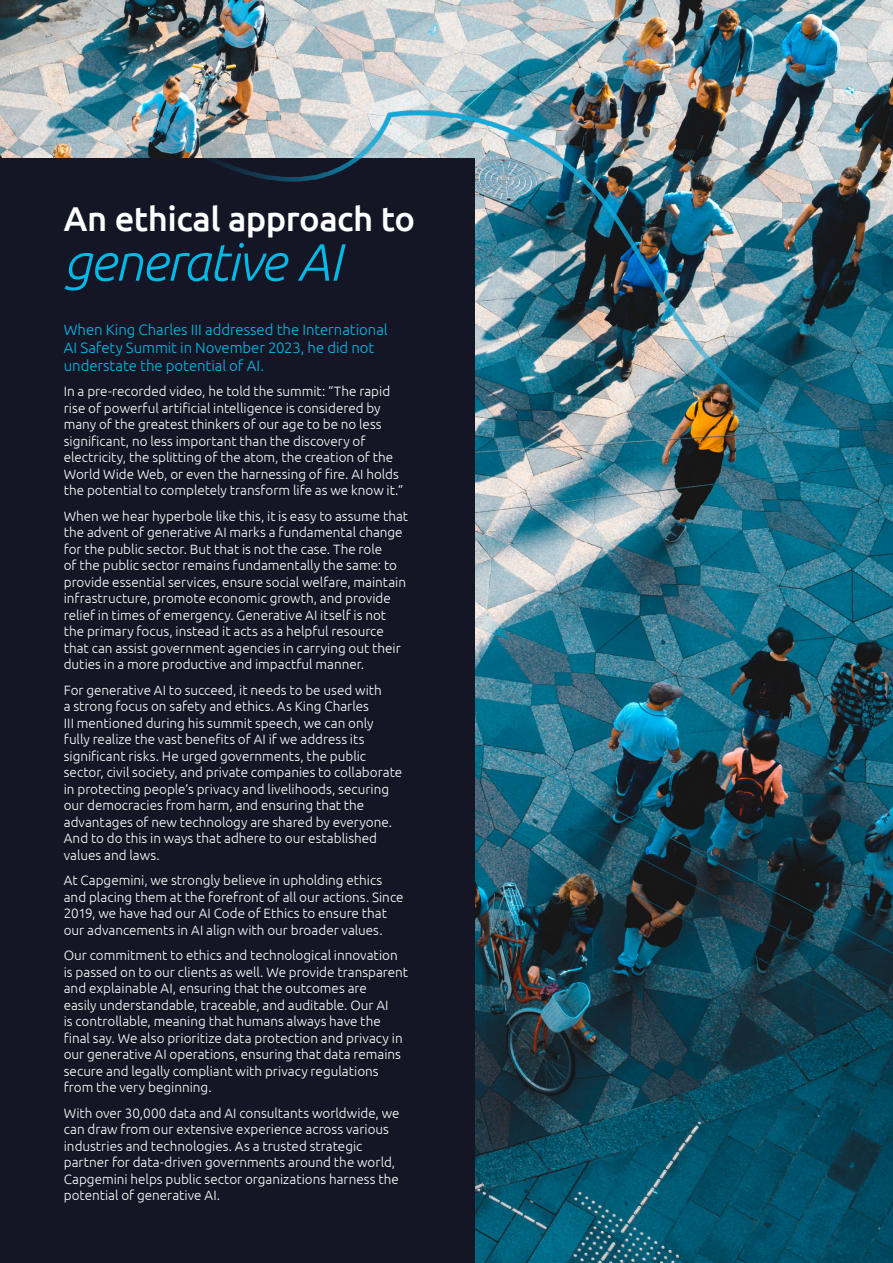
<style>
.page{position:relative;width:893px;height:1263px;background:#fff}
.page>*{position:absolute;margin:0;border:0;box-sizing:border-box;transform-origin:0 0}
.t1{font:italic 300 52.5px "Ubuntu";letter-spacing:-.025em;color:#00b9e7}
.t2{font:500 34.5px "Ubuntu";letter-spacing:-.015em;color:#fff}
.t3{font:300 15px/18px "Ubuntu";letter-spacing:-.005em;color:#00b9e7}
.t4{font:300 13.5px/16.5px "Ubuntu";color:#fff}
</style>
<div class="page">
<img style="left:0;top:0;width:893px;height:1263px">
<div style="left:0;top:159px;width:474px;height:1104px;background:#151625"></div>
<img style="left:128px;top:105px;width:765px;height:354px">
<h2 class="t2" style="left:64px;top:197px;width:353px">An ethical approach to</h2>
<h1 class="t1" style="left:64px;top:230px;width:279px">generative AI</h1>
<p class="t3" style="left:64px;top:320px;width:325px">When King Charles III addressed the International<br>AI Safety Summit in November 2023, he did not understate the potential of AI.</p>
<p class="t4" style="left:64px;top:383px;width:341px">In a pre-recorded video, he told the summit: “The rapid rise of powerful artificial intelligence is considered by many of the greatest thinkers of our age to be no less significant, no less important than the discovery of electricity, the splitting of the atom, the creation of the World Wide Web, or even the harnessing of fire. AI holds the potential to completely transform life as we know it.”</p>
<p class="t4" style="left:64px;top:507px;width:346px">When we hear hyperbole like this, it is easy to assume that the advent of generative AI marks a fundamental change for the public sector. But that is not the case. The role<br>of the public sector remains fundamentally the same: to provide essential services, ensure social welfare, maintain infrastructure, promote economic growth, and provide relief in times of emergency. Generative AI itself is not the primary focus, instead it acts as a helpful resource that can assist government agencies in carrying out their duties in a more productive and impactful manner.</p>
<p class="t4" style="left:64px;top:681px;width:340px">For generative AI to succeed, it needs to be used with<br>a strong focus on safety and ethics. As King Charles<br>III mentioned during his summit speech, we can only fully realize the vast benefits of AI if we address its significant risks. He urged governments, the public sector, civil society, and private companies to collaborate in protecting people’s privacy and livelihoods, securing our democracies from harm, and ensuring that the advantages of new technology are shared by everyone.<br>And to do this in ways that adhere to our established values and laws.</p>
<p class="t4" style="left:64px;top:872px;width:341px">At Capgemini, we strongly believe in upholding ethics and placing them at the forefront of all our actions. Since 2019, we have had our AI Code of Ethics to ensure that our advancements in AI align with our broader values.</p>
<p class="t4" style="left:64px;top:947px;width:346px">Our commitment to ethics and technological innovation is passed on to our clients as well. We provide transparent and explainable AI, ensuring that the outcomes are<br>easily understandable, traceable, and auditable. Our AI<br>is controllable, meaning that humans always have the final say. We also prioritize data protection and privacy in our generative AI operations, ensuring that data remains secure and legally compliant with privacy regulations from the very beginning.</p>
<p class="t4" style="left:64px;top:1104px;width:337px">With over 30,000 data and AI consultants worldwide, we can draw from our extensive experience across various industries and technologies. As a trusted strategic partner for data-driven governments around the world, Capgemini helps public sector organizations harness the potential of generative AI.</p>
</div>
